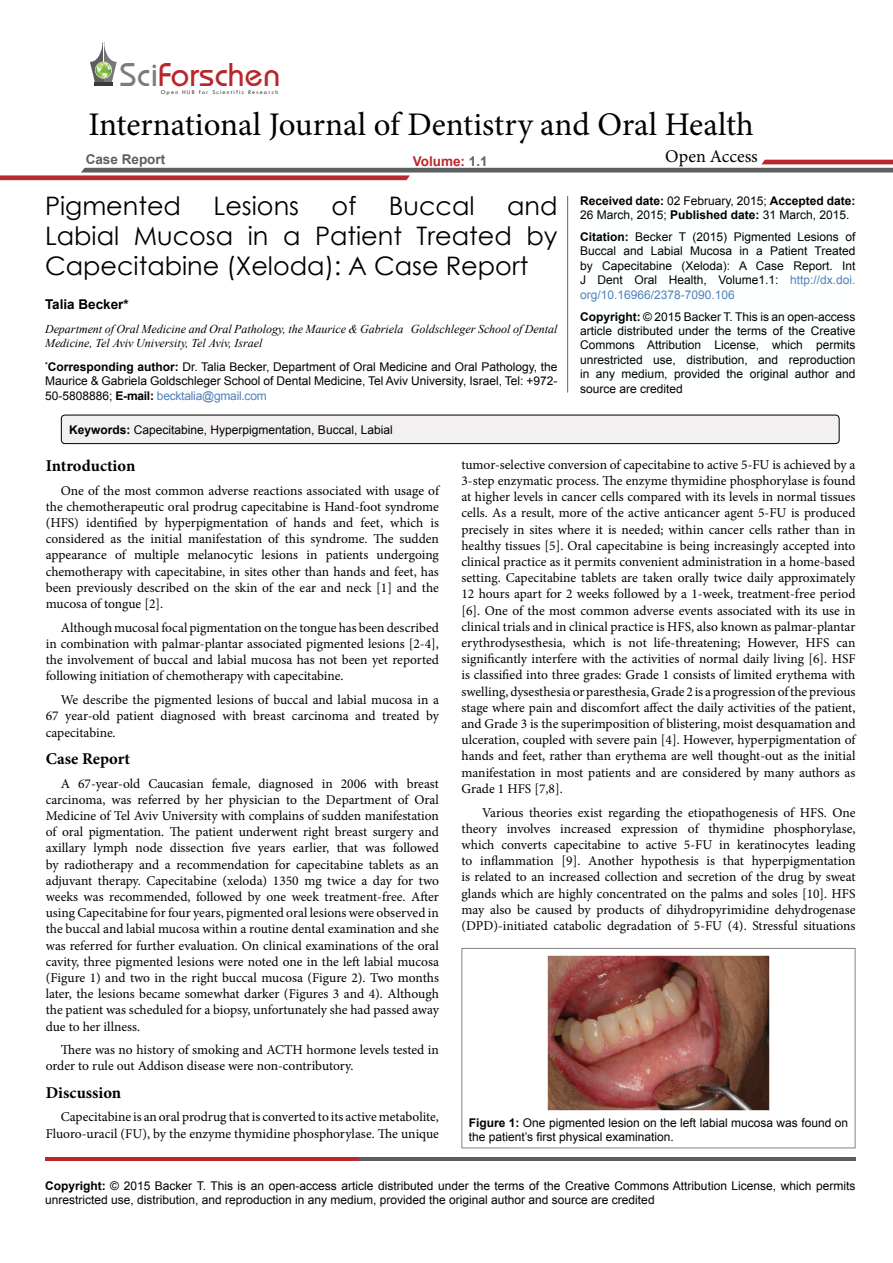
<style>
.page{position:relative;width:893px;height:1263px;background:#fff}
.page>*{position:absolute;margin:0;border:0;box-sizing:border-box;transform-origin:0 0}
.t1{font:34.2px "Opal";color:#b8272c}
.t2{font:33px "Minion Pro";color:#000}
.t3{font:25.5px/30px "Century Gothic";color:#000;text-align:justify}
.t4{font:18px "Minion Pro";color:#000}
.t5{font:700 16.5px "Minion Pro";color:#000}
.t6{font:13.5px/16.2px "Minion Pro";letter-spacing:-.005em;color:#000;text-align:justify}
.t7{font:700 13.5px "Arial";color:#000}
.t8{font:700 13.5px "Arial";color:#5e5f61}
.t9{font:700 13.5px "Arial";color:#b9282c}
.t10{font:12px/14.4px "Arial";color:#000}
.t11{font:italic 12px/14.4px "Times New Roman";color:#000}
.t12{font:6px "Tw Cen";letter-spacing:.2em;color:#393a3a}
.s1{color:#7a7b7a}
.s2{color:#5e5f61}
.s3{font-weight:700}
.s4{color:#4f81bd}
</style>
<div class="page">
<hr style="left:94px;top:82px;width:19px;height:4px;background:#393a3a">
<svg style="left:90px;top:42px;width:27px;height:40px"></svg>
<svg style="left:0;top:160px;width:893px;height:20px"></svg>
<hr style="left:45px;top:1157px;width:314px;height:4px;background:#b9282c">
<hr style="left:359px;top:1157px;width:496px;height:4px;background:#5d5e60">
<hr style="left:567px;top:196px;width:1px;height:197px;background:#5e5f61">
<div style="left:61px;top:415px;width:778px;height:29px;background:#f3f0f1;border-radius:4px"></div>
<div style="left:61px;top:415px;width:778px;height:29px;border:1px solid #000;border-radius:4px"></div>
<img style="left:548px;top:955px;width:221px;height:155px">
<h1 class="t1" style="left:120px;top:54px;width:162px"><span class="s1">Sci</span>Forschen</h1>
<p class="t12" style="left:161px;top:88px;width:119px">Open HUB for Scientific Research</p>
<h2 class="t2" style="left:88px;top:103px;width:667px">International Journal of Dentistry and Oral Health</h2>
<h3 class="t4" style="left:665px;top:145px;width:94px">Open Access</h3>
<p class="t8" style="left:86px;top:151px;width:81px">Case Report</p>
<p class="t9" style="left:413px;top:152px;width:76px">Volume: <span class="s2">1.1</span></p>
<p class="t3" style="left:45px;top:191px;width:138px">Pigmented</p>
<p class="t3" style="left:214px;top:191px;width:87px">Lesions</p>
<p class="t3" style="left:332px;top:191px;width:26px">of</p>
<p class="t3" style="left:389px;top:191px;width:87px">Buccal</p>
<p class="t10" style="left:580px;top:193px;width:277px"><span class="s3">Received date:</span> 02 February, 2015; <span class="s3">Accepted date:<br></span>26 March, 2015; <span class="s3">Published date:</span> 31 March, 2015.</p>
<p class="t10" style="left:580px;top:230px;width:277px;text-align:justify"><span class="s3">Citation:</span> Becker T (2015) Pigmented Lesions of Buccal and Labial Mucosa in a Patient Treated by Capecitabine (Xeloda): A Case Report. Int J Dent Oral Health, Volume1.1: <span class="s4">http://dx.doi. org/10.16966/2378-7090.106</span></p>
<p class="t10" style="left:580px;top:309px;width:277px;text-align:justify"><span class="s3">Copyright:</span> © 2015 Backer T. This is an open-access article distributed under the terms of the Creative Commons Attribution License, which permits unrestricted use, distribution, and reproduction in any medium, provided the original author and source are credited</p>
<p class="t3" style="left:45px;top:191px;width:514px;text-indent:462px">and Labial Mucosa in a Patient Treated by Capecitabine (Xeloda): A Case Report</p>
<p class="t7" style="left:45px;top:296px;width:85px">Talia Becker*</p>
<p class="t11" style="left:45px;top:321px;width:514px">Department of Oral Medicine and Oral Pathology, the Maurice &amp; Gabriela Goldschleger School of Dental<br>Medicine, Tel Aviv University, Tel Aviv, Israel</p>
<p class="t10" style="left:45px;top:360px;width:514px;text-align:justify"><sup>*</sup><span class="s3">Corresponding author:</span> Dr. Talia Becker, Department of Oral Medicine and Oral Pathology, the Maurice &amp; Gabriela Goldschleger School of Dental Medicine, Tel Aviv University, Israel, Tel: +972- 50-5808886; <span class="s3">E-mail:</span> <span class="s4">becktalia@gmail.com</span></p>
<p class="t10" style="left:69px;top:422px;width:325px"><span class="s3">Keywords:</span> Capecitabine, Hyperpigmentation, Buccal, Labial</p>
<p class="t5" style="left:46px;top:454px;width:91px">Introduction</p>
<p class="t6" style="left:46px;top:482px;width:395px;text-indent:15px">One of the most common adverse reactions associated with usage of the chemotherapeutic oral prodrug capecitabine is Hand-foot syndrome (HFS) identified by hyperpigmentation of hands and feet, which is considered as the initial manifestation of this syndrome. The sudden appearance of multiple melanocytic lesions in patients undergoing chemotherapy with capecitabine, in sites other than hands and feet, has been previously described on the skin of the ear and neck [1] and the mucosa of tongue [2].</p>
<p class="t6" style="left:46px;top:619px;width:395px;text-indent:15px">Although mucosal focal pigmentation on the tongue has been described in combination with palmar-plantar associated pigmented lesions [2-4], the involvement of buccal and labial mucosa has not been yet reported following initiation of chemotherapy with capecitabine.</p>
<p class="t6" style="left:46px;top:692px;width:395px;text-indent:15px">We describe the pigmented lesions of buccal and labial mucosa in a 67 year-old patient diagnosed with breast carcinoma and treated by capecitabine.</p>
<p class="t5" style="left:46px;top:747px;width:86px">Case Report</p>
<p class="t6" style="left:46px;top:775px;width:395px;text-indent:15px">A 67-year-old Caucasian female, diagnosed in 2006 with breast carcinoma, was referred by her physician to the Department of Oral Medicine of Tel Aviv University with complains of sudden manifestation of oral pigmentation. The patient underwent right breast surgery and axillary lymph node dissection five years earlier, that was followed by radiotherapy and a recommendation for capecitabine tablets as an adjuvant therapy. Capecitabine (xeloda) 1350 mg twice a day for two weeks was recommended, followed by one week treatment-free. After using Capecitabine for four years, pigmented oral lesions were observed in the buccal and labial mucosa within a routine dental examination and she was referred for further evaluation. On clinical examinations of the oral cavity, three pigmented lesions were noted one in the left labial mucosa (Figure 1) and two in the right buccal mucosa (Figure 2). Two months later, the lesions became somewhat darker (Figures 3 and 4). Although the patient was scheduled for a biopsy, unfortunately she had passed away due to her illness.</p>
<p class="t6" style="left:46px;top:1042px;width:395px;text-indent:15px">There was no history of smoking and ACTH hormone levels tested in order to rule out Addison disease were non-contributory.</p>
<p class="t5" style="left:46px;top:1081px;width:77px">Discussion</p>
<p class="t6" style="left:46px;top:1109px;width:395px;text-align:right">Capecitabine is an oral prodrug that is converted to its active metabolite,<br>Fluoro-uracil (FU), by the enzyme thymidine phosphorylase. The unique</p>
<p class="t6" style="left:461px;top:456px;width:396px">tumor-selective conversion of capecitabine to active 5-FU is achieved by a 3-step enzymatic process. The enzyme thymidine phosphorylase is found at higher levels in cancer cells compared with its levels in normal tissues cells. As a result, more of the active anticancer agent 5-FU is produced precisely in sites where it is needed; within cancer cells rather than in healthy tissues [5]. Oral capecitabine is being increasingly accepted into clinical practice as it permits convenient administration in a home-based setting. Capecitabine tablets are taken orally twice daily approximately 12 hours apart for 2 weeks followed by a 1-week, treatment-free period [6]. One of the most common adverse events associated with its use in clinical trials and in clinical practice is HFS, also known as palmar-plantar erythrodysesthesia, which is not life-threatening; However, HFS can significantly interfere with the activities of normal daily living [6]. HSF is classified into three grades: Grade 1 consists of limited erythema with swelling, dysesthesia or paresthesia, Grade 2 is a progression of the previous stage where pain and discomfort affect the daily activities of the patient, and Grade 3 is the superimposition of blistering, moist desquamation and ulceration, coupled with severe pain [4]. However, hyperpigmentation of hands and feet, rather than erythema are well thought-out as the initial manifestation in most patients and are considered by many authors as Grade 1 HFS [7,8].</p>
<p class="t6" style="left:461px;top:804px;width:395px;text-indent:21px">Various theories exist regarding the etiopathogenesis of HFS. One theory involves increased expression of thymidine phosphorylase, which converts capecitabine to active 5-FU in keratinocytes leading to inflammation [9]. Another hypothesis is that hyperpigmentation is related to an increased collection and secretion of the drug by sweat glands which are highly concentrated on the palms and soles [10]. HFS may also be caused by products of dihydropyrimidine dehydrogenase (DPD)-initiated catabolic degradation of 5-FU (4). Stressful situations</p>
<p class="t10" style="left:469px;top:1115px;width:381px"><span class="s3">Figure 1:</span> One pigmented lesion on the left labial mucosa was found on the patient’s first physical examination.</p>
<p class="t10" style="left:45px;top:1178px;width:812px"><span class="s3">Copyright:</span> © 2015 Backer T. This is an open-access article distributed under the terms of the Creative Commons Attribution License, which permits unrestricted use, distribution, and reproduction in any medium, provided the original author and source are credited</p>
</div>
